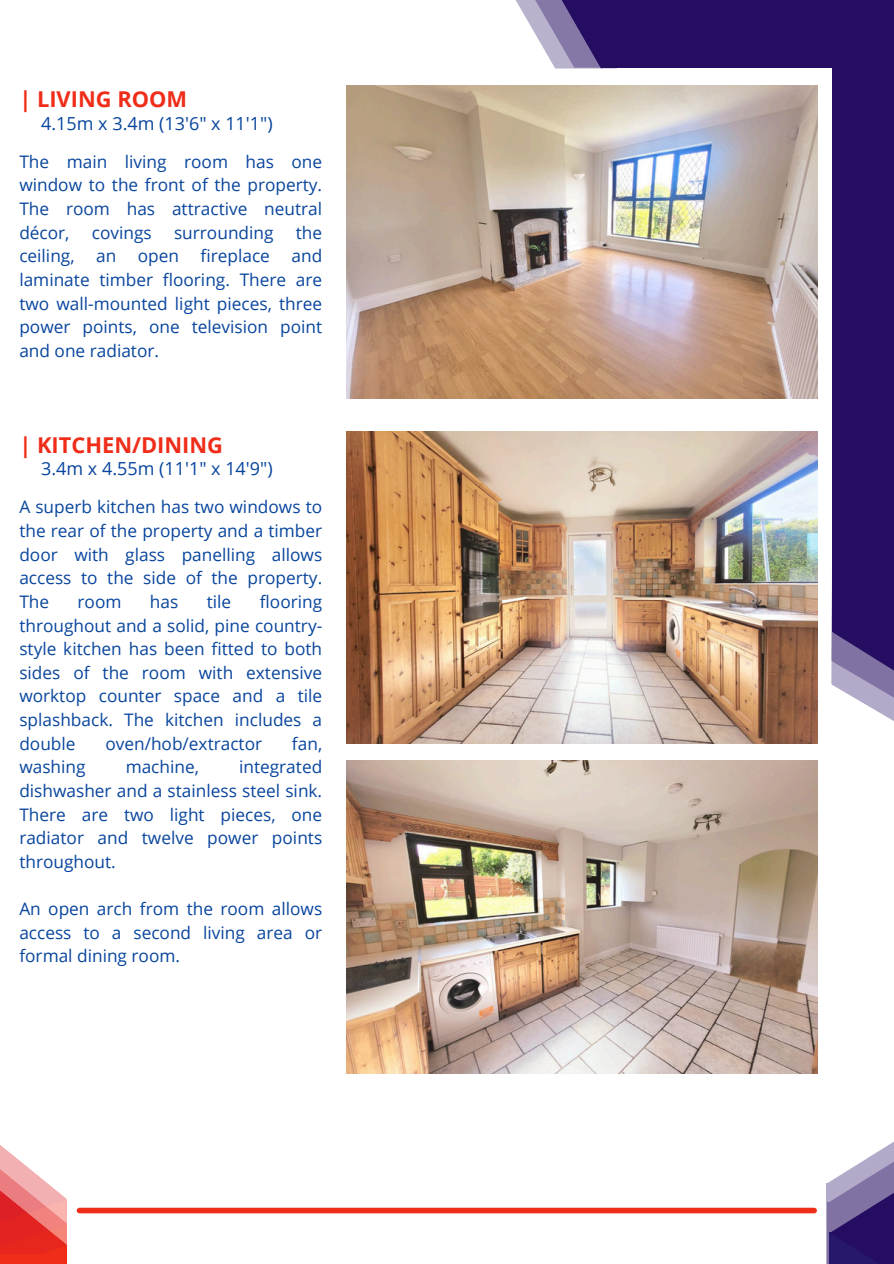
<style>
.page{position:relative;width:894px;height:1264px;background:#fff}
.page>*{position:absolute;margin:0;border:0;box-sizing:border-box;transform-origin:0 0}
.t1{font:700 21.9px "Open Sans";color:#ef2d19}
.t2{font:18px "Open Sans";color:#08459d}
.t3{font:17.25px/23.7px "Open Sans";color:#08459d;text-align:justify}
</style>
<div class="page">
<svg style="left:515px;top:0;width:13px;height:21px"></svg>
<svg style="left:528px;top:0;width:27px;height:68px;fill:#b9b2cd"></svg>
<div style="left:602px;top:0;width:291px;height:68px;background:#250e62"></div>
<svg style="left:831px;top:585px;width:62px;height:136px"></svg>
<div style="left:832px;top:0;width:61px;height:631px;background:#250e62"></div>
<svg style="left:832px;top:631px;width:61px;height:60px;background:#6c5d95"></svg>
<svg style="left:555px;top:0;width:62px;height:69px"></svg>
<div style="left:826px;top:1202px;width:67px;height:61px;background:#28186c"></div>
<svg style="left:826px;top:1142px;width:67px;height:113px"></svg>
<svg style="left:0;top:1145px;width:67px;height:118px"></svg>
<div style="left:79px;top:1207px;width:735px;height:6px;background:#ef2d19"></div>
<img style="left:346px;top:85px;width:470px;height:313px">
<img style="left:346px;top:431px;width:470px;height:313px">
<img style="left:346px;top:760px;width:470px;height:313px">
<h1 class="t1" style="left:19px;top:83px;width:169px">| LIVING ROOM</h1>
<p class="t2" style="left:41px;top:110px;width:233px">4.15m x 3.4m (13'6" x 11'1")</p>
<p class="t3" style="left:19px;top:149px;width:304px">The main living room has one window to the front of the property.<br>The room has attractive neutral décor,</p>
<p class="t3" style="left:19px;top:220px;width:304px;text-indent:276px">the ceiling, an open fireplace and laminate timber flooring. There are two wall-mounted light pieces, three power points, one television point and one radiator.</p>
<p class="t3" style="left:92px;top:220px;width:61px">covings</p>
<p class="t3" style="left:174px;top:220px;width:101px">surrounding</p>
<p class="t1" style="left:19px;top:429px;width:205px">| KITCHEN/DINING</p>
<h1 class="t2" style="left:41px;top:456px;width:233px">3.4m x 4.55m (11'1" x 14'9")</h1>
<p class="t3" style="left:19px;top:495px;width:304px">A superb kitchen has two windows to the rear of the property and a timber door with glass panelling allows access to the side of the property.<br>The</p>
<p class="t3" style="left:19px;top:589px;width:304px;text-indent:240px">flooring throughout and a solid, pine country&shy;style kitchen has been fitted to both sides of the room with extensive worktop counter space and a tile splashback. The kitchen includes a double</p>
<p class="t3" style="left:78px;top:589px;width:45px">room</p>
<p class="t3" style="left:150px;top:589px;width:30px">has</p>
<p class="t3" style="left:207px;top:589px;width:26px">tile</p>
<p class="t3" style="left:105px;top:731px;width:158px">oven/hob/extractor</p>
<p class="t3" style="left:292px;top:731px;width:32px">fan,</p>
<p class="t3" style="left:19px;top:754px;width:304px;text-indent:220px">integrated dishwasher and a stainless steel sink.<br>There are two light pieces, one radiator and twelve power points throughout.</p>
<p class="t3" style="left:19px;top:896px;width:304px">An open arch from the room allows access to a second living area or formal dining room.</p>
<p class="t3" style="left:19px;top:754px;width:68px">washing</p>
<p class="t3" style="left:126px;top:754px;width:75px">machine,</p>
</div>
